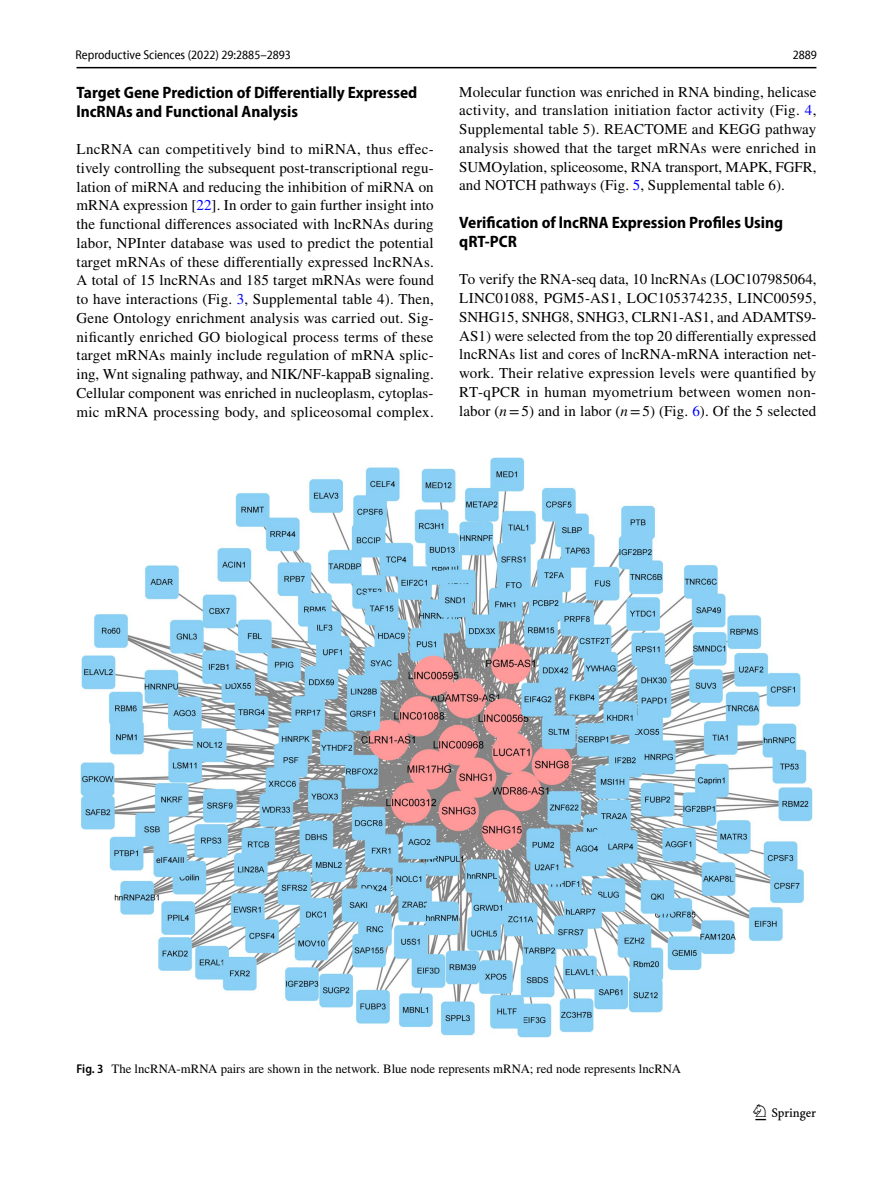
<style>
.page{position:relative;width:893px;height:1187px;background:#fff}
.page>*{position:absolute;margin:0;border:0;box-sizing:border-box;transform-origin:0 0}
.t1{font:22.5px "Springnew Regular 3";color:#000}
.t2{font:700 semi-condensed 16.5px/18.8px "Myriad Pro";color:#000}
.t3{font:15px/18.8px "STIX";letter-spacing:.005em;color:#000;text-align:justify}
.t4{font:12.75px "STIX";color:#000}
.t5{font:semi-condensed 12.75px "Myriad Pro Unic";color:#000}
.s1{color:#00f}
.s2{font-style:italic}
.s3{font-family:"Myriad Pro";font-weight:600;font-stretch:semi-condensed}
</style>
<div class="page">
<hr style="left:77px;top:67px;width:739px;height:1px;background:#000">
<img style="left:81px;top:457px;width:731px;height:580px">
<p class="t5" style="left:76px;top:50px;width:217px">Reproductive Sciences (2022) 29:2885–2893</p>
<p class="t5" style="left:793px;top:50px;width:26px">2889</p>
<p class="t2" style="left:77px;top:83px;width:342px">Target Gene Prediction of Differentially Expressed lncRNAs and Functional Analysis</p>
<p class="t3" style="left:77px;top:141px;width:359px">LncRNA can competitively bind to miRNA, thus effec&shy;tively controlling the subsequent post-transcriptional regu&shy;lation of miRNA and reducing the inhibition of miRNA on mRNA expression [<span class="s1">22</span>]. In order to gain further insight into the functional differences associated with lncRNAs during labor, NPInter database was used to predict the potential target mRNAs of these differentially expressed lncRNAs.<br>A total of 15 lncRNAs and 185 target mRNAs were found to have interactions (Fig. <span class="s1">3</span>, Supplemental table 4). Then, Gene Ontology enrichment analysis was carried out. Sig&shy;nificantly enriched GO biological process terms of these target mRNAs mainly include regulation of mRNA splic&shy;ing, Wnt signaling pathway, and NIK/NF-kappaB signaling.<br>Cellular component was enriched in nucleoplasm, cytoplas&shy;mic mRNA processing body, and spliceosomal complex.</p>
<p class="t3" style="left:459px;top:83px;width:359px">Molecular function was enriched in RNA binding, helicase activity, and translation initiation factor activity (Fig. <span class="s1">4</span>, Supplemental table 5). REACTOME and KEGG pathway analysis showed that the target mRNAs were enriched in SUMOylation, spliceosome, RNA transport, MAPK, FGFR, and NOTCH pathways (Fig. <span class="s1">5</span>, Supplemental table 6).</p>
<p class="t2" style="left:459px;top:213px;width:325px">Verification of lncRNA Expression Profiles Using qRT‑PCR</p>
<p class="t3" style="left:459px;top:271px;width:359px">To verify the RNA-seq data, 10 lncRNAs (LOC107985064, LINC01088, PGM5-AS1, LOC105374235, LINC00595, SNHG15, SNHG8, SNHG3, CLRN1-AS1, and ADAMTS9- AS1) were selected from the top 20 differentially expressed lncRNAs list and cores of lncRNA-mRNA interaction net&shy;work. Their relative expression levels were quantified by RT-qPCR in human myometrium between women non&shy;labor (<span class="s2">n</span>=5) and in labor (<span class="s2">n</span>=5) (Fig. <span class="s1">6</span>). Of the 5 selected</p>
<p class="t4" style="left:77px;top:1059px;width:606px"><span class="s3">Fig. 3</span> The lncRNA-mRNA pairs are shown in the network. Blue node represents mRNA; red node represents lncRNA</p>
<h1 class="t1" style="left:755px;top:1104px;width:62px">1 3</h1>
</div>
